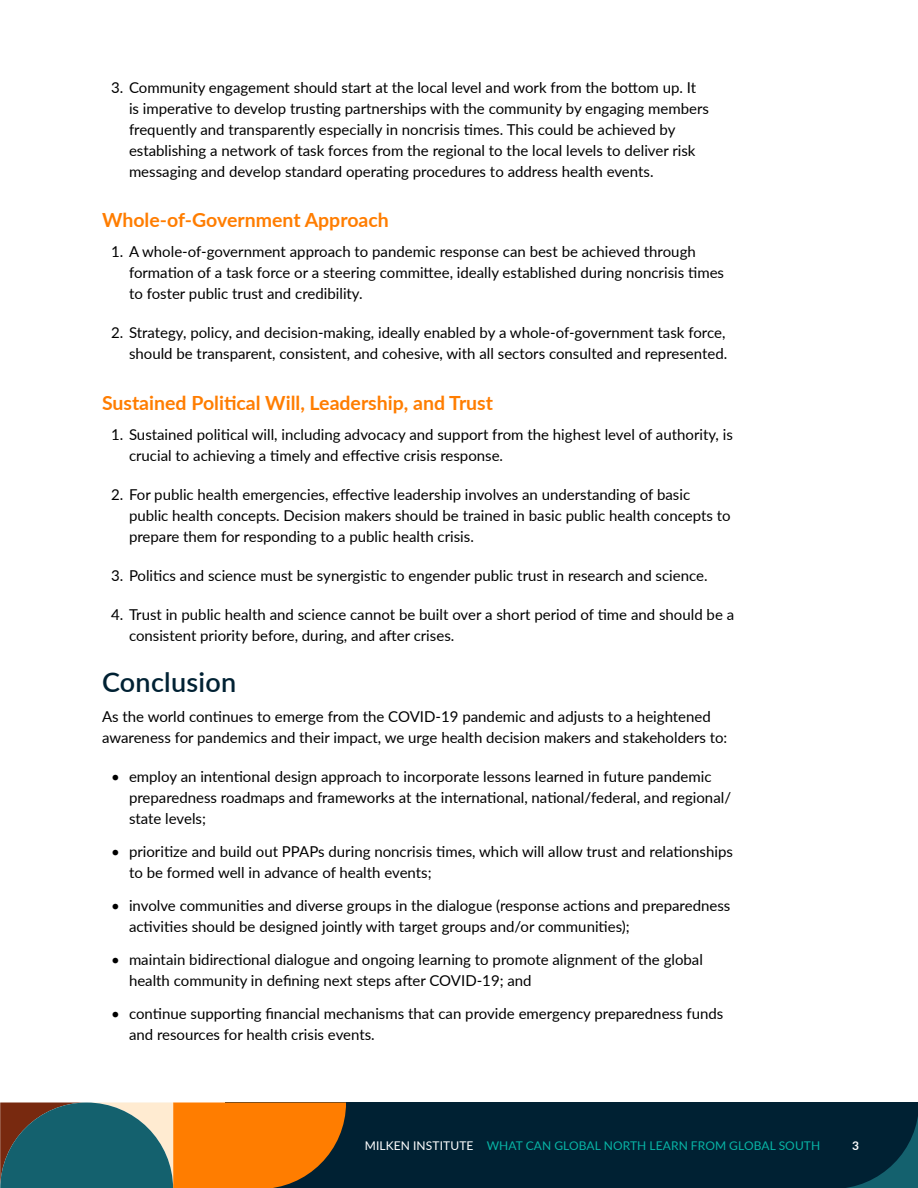
<style>
.page{position:relative;width:918px;height:1188px;background:#fff}
.page>*{position:absolute;margin:0;border:0;box-sizing:border-box;transform-origin:0 0}
.t1{font:600 27px "Lato";letter-spacing:.01em;color:#002133}
.t2{font:700 19.5px "Lato";color:#ff7d00}
.t3{font:15px/21px "Lato";color:#000}
.t4{font:12px "Lato";letter-spacing:.01em;color:#08b5a6}
.t5{font:700 12px "Lato";color:#fff}
.s1{color:#fff}
</style>
<div class="page">
<div style="left:225px;top:1102px;width:693px;height:86px;background:#002133"></div>
<svg style="left:0;top:1102px;width:346px;height:86px;background:#8e6f3b"></svg>
<svg style="left:847px;top:1117px;width:71px;height:71px"></svg>
<p class="t3" style="left:129px;top:76px;width:582px;text-indent:-18px">3. Community engagement should start at the local level and work from the bottom up. It is imperative to develop trusting partnerships with the community by engaging members frequently and transparently especially in noncrisis times. This could be achieved by establishing a network of task forces from the regional to the local levels to deliver risk messaging and develop standard operating procedures to address health events.</p>
<h2 class="t2" style="left:102px;top:206px;width:288px">Whole-of-Government Approach</h2>
<p class="t3" style="left:129px;top:241px;width:597px;text-indent:-18px">1. A whole-of-government approach to pandemic response can best be achieved through formation of a task force or a steering committee, ideally established during noncrisis times to foster public trust and credibility.</p>
<p class="t3" style="left:111px;top:322px;width:618px;text-align:right">2. Strategy, policy, and decision-making, ideally enabled by a whole-of-government task force, should be transparent, consistent, and cohesive, with all sectors consulted and represented.</p>
<h2 class="t2" style="left:102px;top:388px;width:393px">Sustained Political Will, Leadership, and Trust</h2>
<p class="t3" style="left:129px;top:423px;width:606px;text-indent:-18px">1. Sustained political will, including advocacy and support from the highest level of authority, is crucial to achieving a timely and effective crisis response.</p>
<p class="t3" style="left:129px;top:483px;width:603px;text-indent:-18px">2. For public health emergencies, effective leadership involves an understanding of basic public health concepts. Decision makers should be trained in basic public health concepts to prepare them for responding to a public health crisis.</p>
<p class="t3" style="left:111px;top:564px;width:598px">3. Politics and science must be synergistic to engender public trust in research and science.</p>
<p class="t3" style="left:129px;top:603px;width:607px;text-indent:-18px">4. Trust in public health and science cannot be built over a short period of time and should be a consistent priority before, during, and after crises.</p>
<h1 class="t1" style="left:102px;top:662px;width:136px">Conclusion</h1>
<p class="t3" style="left:102px;top:705px;width:627px">As the world continues to emerge from the COVID-19 pandemic and adjusts to a heightened awareness for pandemics and their impact, we urge health decision makers and stakeholders to:</p>
<p class="t3" style="left:129px;top:765px;width:604px;text-indent:-18px">• employ an intentional design approach to incorporate lessons learned in future pandemic preparedness roadmaps and frameworks at the international, national/federal, and regional/ state levels;</p>
<p class="t3" style="left:129px;top:840px;width:605px;text-indent:-18px">• prioritize and build out PPAPs during noncrisis times, which will allow trust and relationships to be formed well in advance of health events;</p>
<p class="t3" style="left:129px;top:894px;width:603px;text-indent:-18px">• involve communities and diverse groups in the dialogue (response actions and preparedness activities should be designed jointly with target groups and/or communities);</p>
<p class="t3" style="left:129px;top:948px;width:575px;text-indent:-18px">• maintain bidirectional dialogue and ongoing learning to promote alignment of the global health community in defining next steps after COVID-19; and</p>
<p class="t3" style="left:129px;top:1002px;width:596px;text-indent:-18px">• continue supporting financial mechanisms that can provide emergency preparedness funds and resources for health crisis events.</p>
<p class="t4" style="left:365px;top:1137px;width:457px"><span class="s1">MILKEN INSTITUTE</span> WHAT CAN GLOBAL NORTH LEARN FROM GLOBAL SOUTH</p>
<p class="t5" style="left:852px;top:1136px;width:8px">3</p>
</div>
